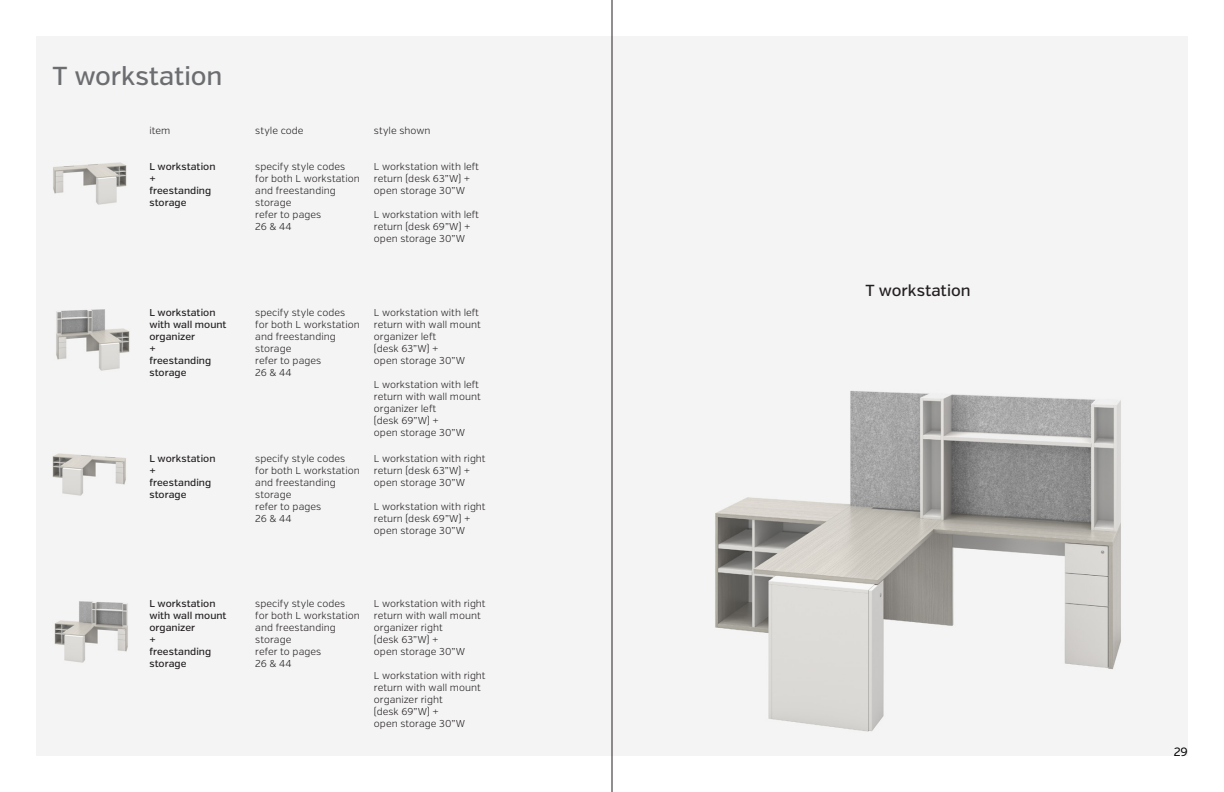
<style>
.page{position:relative;width:1224px;height:792px;background:#fff}
.page>*{position:absolute;margin:0;border:0;box-sizing:border-box;transform-origin:0 0}
.iDesk_Information{font:500 26px "Verb";letter-spacing:-.005em;color:#6c6d70}
.iDesk_Information-2{font:500 16px "Verb";color:#231f20}
.t1{font:12px "Verb";color:#000}
.Table_Anatomy{font:300 10px/12px "Verb";color:#231f20}
.Table_Anatomy-2{font:500 10px/12px "Verb";letter-spacing:.005em;color:#231f20}
</style>
<div class="page">
<img style="left:53px;top:162px;width:84px;height:42px">
<img style="left:53px;top:454px;width:84px;height:42px">
<img style="left:53px;top:308px;width:103px;height:67px">
<img style="left:53px;top:599px;width:87px;height:91px">
<img style="left:702px;top:378px;width:432px;height:358px">
<hr style="left:612px;top:0;width:1px;height:792px;background:#231f20">
<p class="iDesk_Information" style="left:53px;top:60px;width:171px">T workstation</p>
<p class="Table_Anatomy" style="left:149px;top:124px;width:22px">item</p>
<p class="Table_Anatomy-2" style="left:149px;top:160px;width:68px">L workstation</p>
<p class="Table_Anatomy-2" style="left:149px;top:172px;width:8px">+</p>
<p class="Table_Anatomy-2" style="left:149px;top:184px;width:63px">freestanding storage</p>
<p class="Table_Anatomy-2" style="left:149px;top:307px;width:79px">L workstation with wall mount organizer</p>
<p class="Table_Anatomy-2" style="left:149px;top:343px;width:8px">+</p>
<p class="Table_Anatomy-2" style="left:149px;top:355px;width:63px">freestanding storage</p>
<p class="Table_Anatomy-2" style="left:149px;top:452px;width:68px">L workstation</p>
<p class="Table_Anatomy-2" style="left:149px;top:464px;width:8px">+</p>
<p class="Table_Anatomy-2" style="left:149px;top:476px;width:63px">freestanding storage</p>
<p class="Table_Anatomy-2" style="left:149px;top:598px;width:79px">L workstation with wall mount organizer</p>
<p class="Table_Anatomy-2" style="left:149px;top:634px;width:8px">+</p>
<p class="Table_Anatomy-2" style="left:149px;top:646px;width:63px">freestanding storage</p>
<p class="Table_Anatomy" style="left:255px;top:124px;width:50px">style code</p>
<p class="Table_Anatomy" style="left:255px;top:160px;width:91px">specify style codes</p>
<p class="Table_Anatomy" style="left:255px;top:172px;width:106px">for both L workstation and freestanding storage</p>
<p class="Table_Anatomy" style="left:255px;top:208px;width:67px">refer to pages</p>
<p class="Table_Anatomy" style="left:255px;top:220px;width:38px">26 &amp; 44</p>
<p class="Table_Anatomy" style="left:374px;top:124px;width:58px">style shown</p>
<p class="Table_Anatomy" style="left:374px;top:160px;width:107px">L workstation with left return (desk 63”W) +</p>
<p class="Table_Anatomy" style="left:374px;top:184px;width:93px">open storage 30”W</p>
<p class="Table_Anatomy" style="left:374px;top:208px;width:107px">L workstation with left return (desk 69”W) +</p>
<p class="Table_Anatomy" style="left:374px;top:232px;width:93px">open storage 30”W</p>
<p class="Table_Anatomy" style="left:255px;top:307px;width:91px">specify style codes</p>
<p class="Table_Anatomy" style="left:255px;top:319px;width:106px">for both L workstation and freestanding storage</p>
<p class="Table_Anatomy" style="left:255px;top:355px;width:67px">refer to pages</p>
<p class="Table_Anatomy" style="left:255px;top:367px;width:38px">26 &amp; 44</p>
<p class="Table_Anatomy" style="left:255px;top:452px;width:91px">specify style codes</p>
<p class="Table_Anatomy" style="left:255px;top:464px;width:106px">for both L workstation and freestanding storage</p>
<p class="Table_Anatomy" style="left:255px;top:500px;width:67px">refer to pages</p>
<p class="Table_Anatomy" style="left:255px;top:512px;width:38px">26 &amp; 44</p>
<p class="Table_Anatomy" style="left:374px;top:307px;width:108px">L workstation with left return with wall mount organizer left</p>
<p class="Table_Anatomy" style="left:374px;top:343px;width:66px">(desk 63”W) +</p>
<p class="Table_Anatomy" style="left:374px;top:355px;width:93px">open storage 30”W</p>
<p class="Table_Anatomy" style="left:374px;top:379px;width:108px">L workstation with left return with wall mount organizer left</p>
<p class="Table_Anatomy" style="left:374px;top:415px;width:66px">(desk 69”W) +</p>
<p class="Table_Anatomy" style="left:374px;top:427px;width:93px">open storage 30”W</p>
<p class="Table_Anatomy" style="left:374px;top:452px;width:113px">L workstation with right return (desk 63”W) +</p>
<p class="Table_Anatomy" style="left:374px;top:476px;width:93px">open storage 30”W</p>
<p class="Table_Anatomy" style="left:374px;top:500px;width:113px">L workstation with right return (desk 69”W) +</p>
<p class="Table_Anatomy" style="left:374px;top:524px;width:93px">open storage 30”W</p>
<p class="Table_Anatomy" style="left:255px;top:598px;width:91px">specify style codes</p>
<p class="Table_Anatomy" style="left:255px;top:610px;width:106px">for both L workstation and freestanding storage</p>
<p class="Table_Anatomy" style="left:255px;top:646px;width:67px">refer to pages</p>
<p class="Table_Anatomy" style="left:255px;top:658px;width:38px">26 &amp; 44</p>
<p class="Table_Anatomy" style="left:374px;top:598px;width:113px">L workstation with right return with wall mount organizer right</p>
<p class="Table_Anatomy" style="left:374px;top:634px;width:66px">(desk 63”W) +</p>
<p class="Table_Anatomy" style="left:374px;top:646px;width:93px">open storage 30”W</p>
<p class="Table_Anatomy" style="left:374px;top:670px;width:113px">L workstation with right return with wall mount organizer right</p>
<p class="Table_Anatomy" style="left:374px;top:706px;width:66px">(desk 69”W) +</p>
<p class="Table_Anatomy" style="left:374px;top:718px;width:93px">open storage 30”W</p>
<p class="iDesk_Information-2" style="left:865px;top:281px;width:107px">T workstation</p>
<p class="t1" style="left:1174px;top:745px;width:16px">29</p>
</div>
